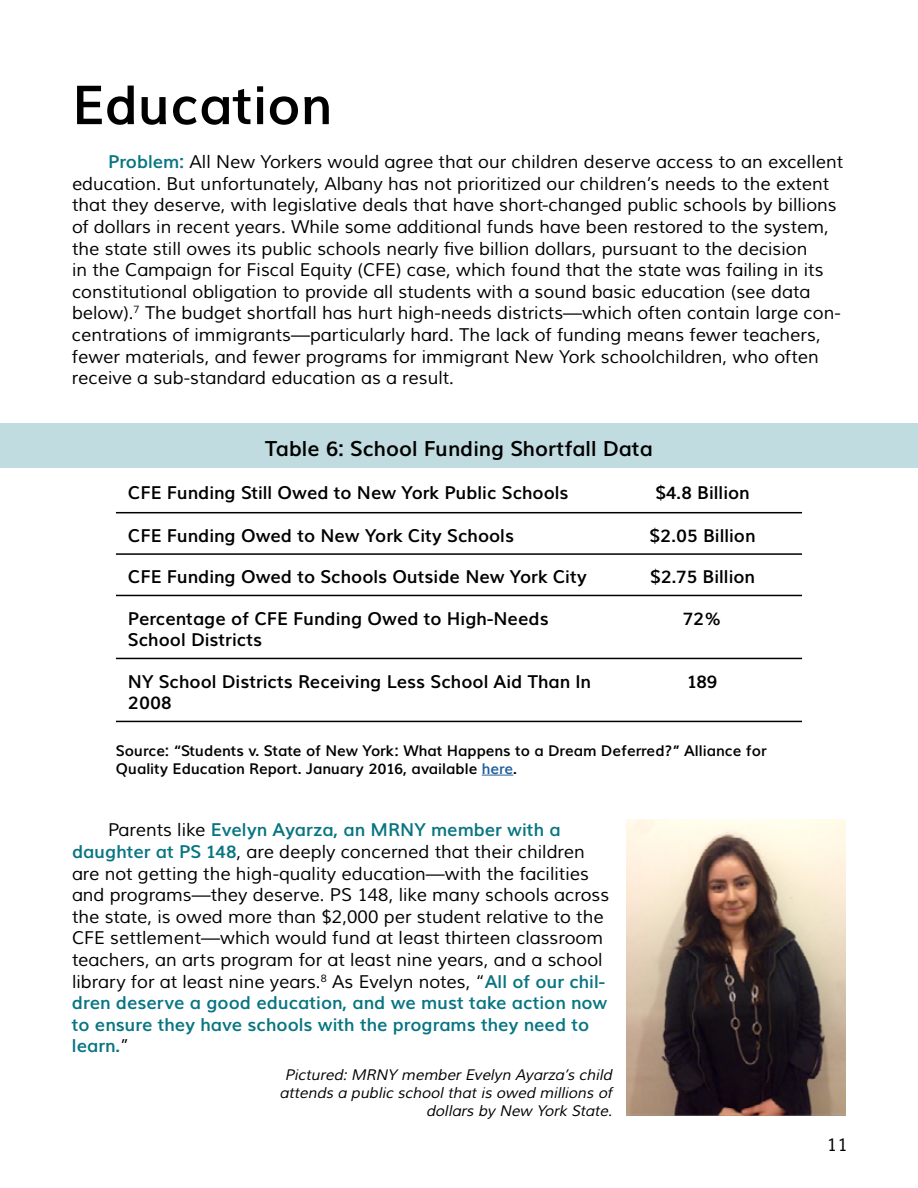
<style>
.page{position:relative;width:918px;height:1188px;background:#fff}
.page>*{position:absolute;margin:0;border:0;box-sizing:border-box;transform-origin:0 0}
.t1{font:700 54px "Muli";color:#000}
.t2{font:700 21px "Muli";color:#000}
.t3{font:18px/21.6px "Muli";color:#000}
.t4{font:700 18px/21.6px "Muli";color:#000}
.t5{font:700 15px/18px "Muli";color:#000}
.t6{font:italic 15px/18px "Muli";color:#000;text-align:right}
.s1{font-weight:700;color:#087582}
.s2{color:#215e9e}
</style>
<div class="page">
<div style="left:0;top:423px;width:918px;height:45px;background:#c1dce0"></div>
<hr style="left:482px;top:775px;width:31px;height:1px;background:#215e9e">
<hr style="left:116px;top:512px;width:487px;height:1px;background:#000">
<hr style="left:603px;top:512px;width:199px;height:1px;background:#000">
<hr style="left:116px;top:553px;width:487px;height:2px;background:#000">
<hr style="left:603px;top:553px;width:199px;height:2px;background:#000">
<hr style="left:116px;top:595px;width:487px;height:1px;background:#000">
<hr style="left:603px;top:595px;width:199px;height:1px;background:#000">
<hr style="left:116px;top:658px;width:487px;height:1px;background:#000">
<hr style="left:603px;top:658px;width:199px;height:1px;background:#000">
<hr style="left:116px;top:721px;width:487px;height:1px;background:#000">
<hr style="left:603px;top:721px;width:199px;height:1px;background:#000">
<img style="left:626px;top:819px;width:220px;height:296px">
<h1 class="t1" style="left:72px;top:73px;width:261px">Education</h1>
<p class="t3" style="left:72px;top:151px;width:773px;text-indent:36px"><span class="s1">Problem:</span> All New Yorkers would agree that our children deserve access to an excellent education. But unfortunately, Albany has not prioritized our children’s needs to the extent that they deserve, with legislative deals that have short-changed public schools by billions of dollars in recent years. While some additional funds have been restored to the system, the state still owes its public schools nearly five billion dollars, pursuant to the decision<br>in the Campaign for Fiscal Equity (CFE) case, which found that the state was failing in its constitutional obligation to provide all students with a sound basic education (see data below).<sup>7</sup> The budget shortfall has hurt high-needs districts—which often contain large con&shy;centrations of immigrants—particularly hard. The lack of funding means fewer teachers, fewer materials, and fewer programs for immigrant New York schoolchildren, who often receive a sub-standard education as a result.</p>
<p class="t2" style="left:265px;top:436px;width:389px">Table 6: School Funding Shortfall Data</p>
<p class="t4" style="left:128px;top:483px;width:442px">CFE Funding Still Owed to New York Public Schools</p>
<p class="t4" style="left:655px;top:483px;width:96px">$4.8 Billion</p>
<p class="t4" style="left:128px;top:526px;width:388px">CFE Funding Owed to New York City Schools</p>
<p class="t4" style="left:649px;top:526px;width:108px">$2.05 Billion</p>
<p class="t4" style="left:128px;top:567px;width:460px">CFE Funding Owed to Schools Outside New York City</p>
<p class="t4" style="left:650px;top:567px;width:107px">$2.75 Billion</p>
<p class="t4" style="left:128px;top:609px;width:422px">Percentage of CFE Funding Owed to High-Needs<br>School Districts</p>
<p class="t4" style="left:683px;top:609px;width:40px">72%</p>
<p class="t4" style="left:128px;top:672px;width:465px">NY School Districts Receiving Less School Aid Than In<br>2008</p>
<p class="t4" style="left:687px;top:672px;width:32px">189</p>
<p class="t5" style="left:116px;top:742px;width:652px">Source: “Students v. State of New York: What Happens to a Dream Deferred?” Alliance for<br>Quality Education Report. January 2016, available <span class="s2">here</span>.</p>
<p class="t3" style="left:72px;top:820px;width:539px;text-indent:36px">Parents like <span class="s1">Evelyn Ayarza, an MRNY member with a daughter at PS 148</span>, are deeply concerned that their children are not getting the high-quality education—with the facilities and programs—they deserve. PS 148, like many schools across the state, is owed more than $2,000 per student relative to the CFE settlement—which would fund at least thirteen classroom teachers, an arts program for at least nine years, and a school library for at least nine years.<sup>8</sup> As Evelyn notes, “<span class="s1">All of our chil&shy;dren deserve a good education, and we must take action now to ensure they have schools with the programs they need to learn.</span>”</p>
<p class="t6" style="left:279px;top:1066px;width:338px">Pictured:MRNY memberEvelyn Ayarza’s child attends a public schoolthatis owed millions of dollars by New York State.</p>
<p class="t3" style="left:827px;top:1135px;width:22px">11</p>
</div>
